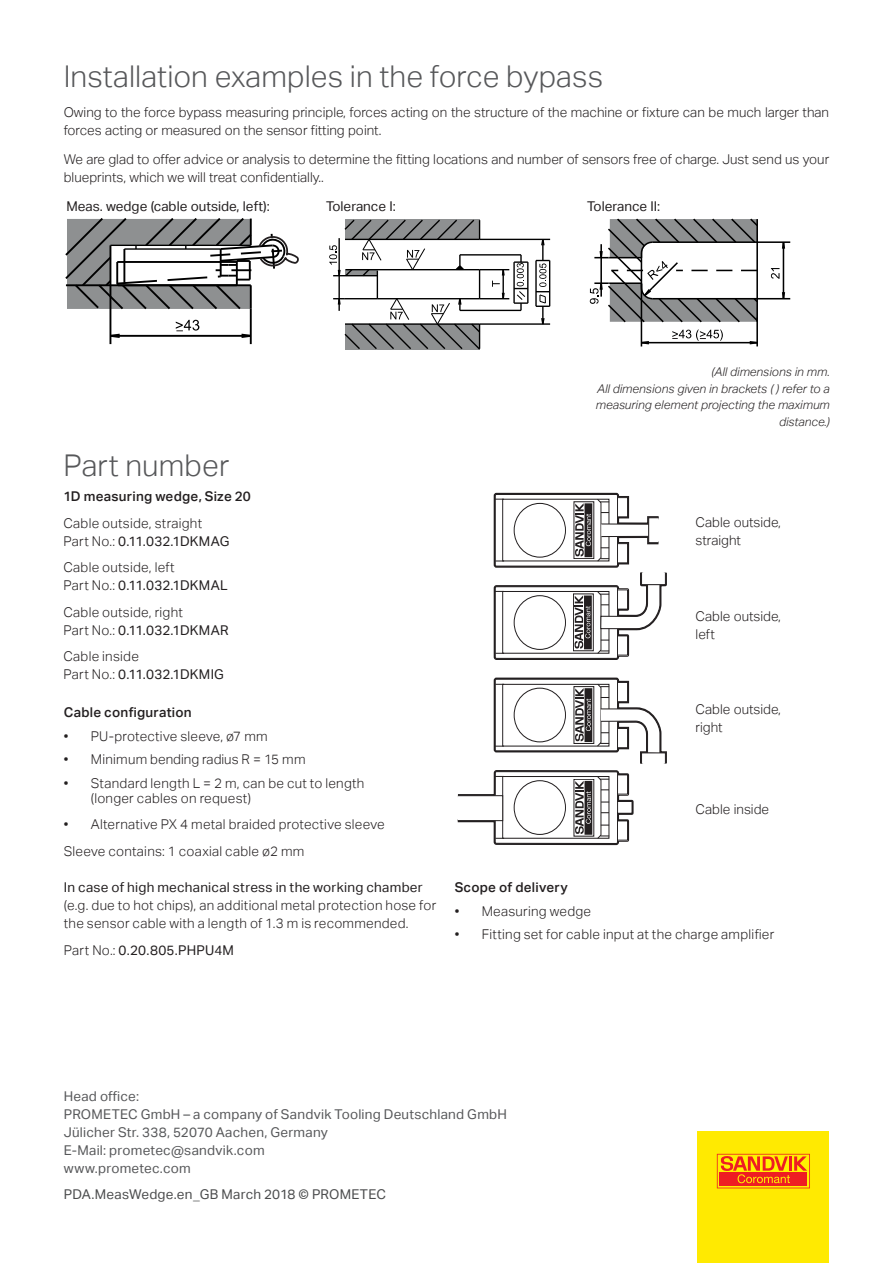
<style>
.page{position:relative;width:893px;height:1263px;background:#fff}
.page>*{position:absolute;margin:0;border:0;box-sizing:border-box;transform-origin:0 0}
.Header_II_20_23_AG_l{font:300 30px "Aktiv Grotesk";letter-spacing:.005em;color:#57585a}
._10_Fließtext_normal{font:300 13.5px/18px "Aktiv Grotesk";color:#231f20}
.Body_9_12_AG_light_l{font:300 13.5px/18px "Aktiv Grotesk";letter-spacing:.02em;color:#231f20}
._10_Fließtext_normal-2{font:300 13.5px/15px "Aktiv Grotesk";letter-spacing:.02em;color:#231f20}
.t1{font:13.5px/18px "Aktiv Grotesk";letter-spacing:.015em;color:#57585a}
.Technische_Daten__Au{font:300 13.5px/18px "Aktiv Grotesk";color:#231f20}
.Body_9_12_AG_light_l-2{font:500 13.5px "Aktiv Grotesk";letter-spacing:.02em;color:#231f20}
._10_Fließtext_normal-3{font:13.5px "Aktiv Grotesk";color:#231f20}
.t2{font:13.5px "Aktiv Grotesk";letter-spacing:.015em;color:#4b4c4d}
.Body_9_12_AG_light_l-3{font:13.5px "Aktiv Grotesk";letter-spacing:.01em;color:#231f20}
.t3{font:italic 300 12px/16.5px "Aktiv Grotesk";color:#231f20;text-align:right}
.s1{font-weight:400}
.s2{font-weight:300}
</style>
<div class="page">
<div style="left:698px;top:1131px;width:131px;height:132px;background:#ffea01"></div>
<svg style="left:717px;top:1154px;width:93px;height:34px"></svg>
<svg style="left:457px;top:492px;width:210px;height:354px"></svg>
<div style="left:618px;top:801px;width:14px;height:12px;background:#fff"></div>
<div style="left:617px;top:801px;width:15px;height:13px;border:1px solid #231f20"></div>
<hr style="left:480px;top:323px;width:70px;height:2px;background:#000">
<hr style="left:535px;top:260px;width:2px;height:46px;background:#000">
<hr style="left:480px;top:239px;width:70px;height:1px;background:#000">
<svg style="left:329px;top:219px;width:199px;height:131px"></svg>
<svg style="left:536px;top:238px;width:14px;height:87px"></svg>
<svg style="left:640px;top:340px;width:11px;height:5px"></svg>
<svg style="left:748px;top:341px;width:8px;height:4px"></svg>
<hr style="left:641px;top:342px;width:116px;height:1px;background:#000">
<hr style="left:641px;top:284px;width:1px;height:62px;background:#000">
<hr style="left:756px;top:317px;width:2px;height:29px;background:#000">
<svg style="left:781px;top:290px;width:5px;height:10px"></svg>
<svg style="left:782px;top:243px;width:4px;height:7px"></svg>
<hr style="left:783px;top:242px;width:1px;height:57px;background:#000">
<hr style="left:757px;top:298px;width:33px;height:1px;background:#000">
<hr style="left:757px;top:241px;width:33px;height:2px;background:#000">
<svg style="left:590px;top:218px;width:169px;height:106px"></svg>
<svg style="left:771px;top:268px;width:8px;height:11px"></svg>
<svg style="left:672px;top:330px;width:51px;height:11px"></svg>
<svg style="left:109px;top:332px;width:13px;height:7px"></svg>
<svg style="left:239px;top:332px;width:11px;height:7px"></svg>
<hr style="left:110px;top:335px;width:141px;height:2px;background:#000">
<hr style="left:110px;top:285px;width:1px;height:59px;background:#000">
<hr style="left:250px;top:309px;width:2px;height:35px;background:#000">
<svg style="left:176px;top:320px;width:23px;height:12px"></svg>
<svg style="left:65px;top:218px;width:234px;height:93px"></svg>
<p class="Header_II_20_23_AG_l" style="left:64px;top:59px;width:541px">Installation examples in the force bypass</p>
<p class="_10_Fließtext_normal" style="left:64px;top:103px;width:767px">Owing to the force bypass measuring principle, forces acting on the structure of the machine or fixture can be much larger than forces acting or measured on the sensor fitting point.</p>
<p class="_10_Fließtext_normal" style="left:64px;top:150px;width:767px">We are glad to offer advice or analysis to determine the fitting locations and number of sensors free of charge. Just send us your blueprints, which we will treat confidentially..</p>
<p class="_10_Fließtext_normal-3" style="left:66px;top:198px;width:205px">Meas. wedge (cable outside, left):</p>
<p class="_10_Fließtext_normal-3" style="left:326px;top:198px;width:71px">Tolerance I:</p>
<p class="_10_Fließtext_normal-3" style="left:587px;top:198px;width:74px">Tolerance II:</p>
<p class="Header_II_20_23_AG_l" style="left:63px;top:448px;width:167px">Part number</p>
<p class="Body_9_12_AG_light_l-2" style="left:63px;top:489px;width:189px">1D measuring wedge, Size 20</p>
<p class="Body_9_12_AG_light_l" style="left:63px;top:514px;width:167px">Cable outside, straight<br>Part No.: <span class="s1">0.11.032.1DKMAG</span></p>
<p class="Body_9_12_AG_light_l" style="left:63px;top:559px;width:166px">Cable outside, left<br>Part No.: <span class="s1">0.11.032.1DKMAL</span></p>
<p class="Body_9_12_AG_light_l" style="left:63px;top:603px;width:167px">Cable outside, right<br>Part No.: <span class="s1">0.11.032.1DKMAR</span></p>
<p class="Body_9_12_AG_light_l" style="left:63px;top:648px;width:162px">Cable inside<br>Part No.: <span class="s1">0.11.032.1DKMIG</span></p>
<p class="Body_9_12_AG_light_l-2" style="left:64px;top:705px;width:129px">Cable configuration</p>
<p class="_10_Fließtext_normal" style="left:64px;top:727px;width:205px">• PU-protective sleeve, ø7 mm</p>
<p class="_10_Fließtext_normal" style="left:64px;top:751px;width:243px">• Minimum bending radius R = 15 mm</p>
<p class="_10_Fließtext_normal-2" style="left:91px;top:776px;width:275px;text-indent:-27px">• Standard length L = 2 m, can be cut to length (longer cables on request)</p>
<p class="_10_Fließtext_normal-2" style="left:64px;top:817px;width:322px">• Alternative PX 4 metal braided protective sleeve</p>
<p class="Body_9_12_AG_light_l" style="left:64px;top:842px;width:242px">Sleeve contains: 1 coaxial cable ø2 mm</p>
<p class="Body_9_12_AG_light_l" style="left:64px;top:878px;width:374px"><span class="s1">In case of high mechanical stress in the working chamber </span>(e.g. due to hot chips), an additional metal protection hose for the sensor cable with a length of 1.3 m is recommended.</p>
<p class="Body_9_12_AG_light_l-3" style="left:64px;top:942px;width:172px"><span class="s2">Part No.:</span> 0.20.805.PHPU4M</p>
<p class="t3" style="left:596px;top:364px;width:236px">(All dimensions in mm.<br>All dimensions given in brackets ( ) refer to a measuring element projecting the maximum distance.)</p>
<p class="Technische_Daten__Au" style="left:696px;top:513px;width:87px">Cable outside, straight</p>
<p class="Technische_Daten__Au" style="left:696px;top:607px;width:87px">Cable outside, left</p>
<p class="Technische_Daten__Au" style="left:696px;top:701px;width:87px">Cable outside, right</p>
<p class="Technische_Daten__Au" style="left:696px;top:801px;width:75px">Cable inside</p>
<p class="Body_9_12_AG_light_l-2" style="left:455px;top:879px;width:115px">Scope of delivery</p>
<p class="_10_Fließtext_normal-2" style="left:455px;top:903px;width:138px">• Measuring wedge</p>
<p class="_10_Fließtext_normal-2" style="left:455px;top:927px;width:321px">• Fitting set for cable input at the charge amplifier</p>
<p class="t1" style="left:64px;top:1088px;width:445px">Head office:<br>PROMETEC GmbH – a company of Sandvik Tooling Deutschland GmbH Jülicher Str. 338, 52070 Aachen, Germany<br>E-Mail: prometec@sandvik.com<br>www.prometec.com</p>
<p class="t2" style="left:64px;top:1187px;width:324px">PDA.MeasWedge.en_GB March 2018 © PROMETEC</p>
</div>
